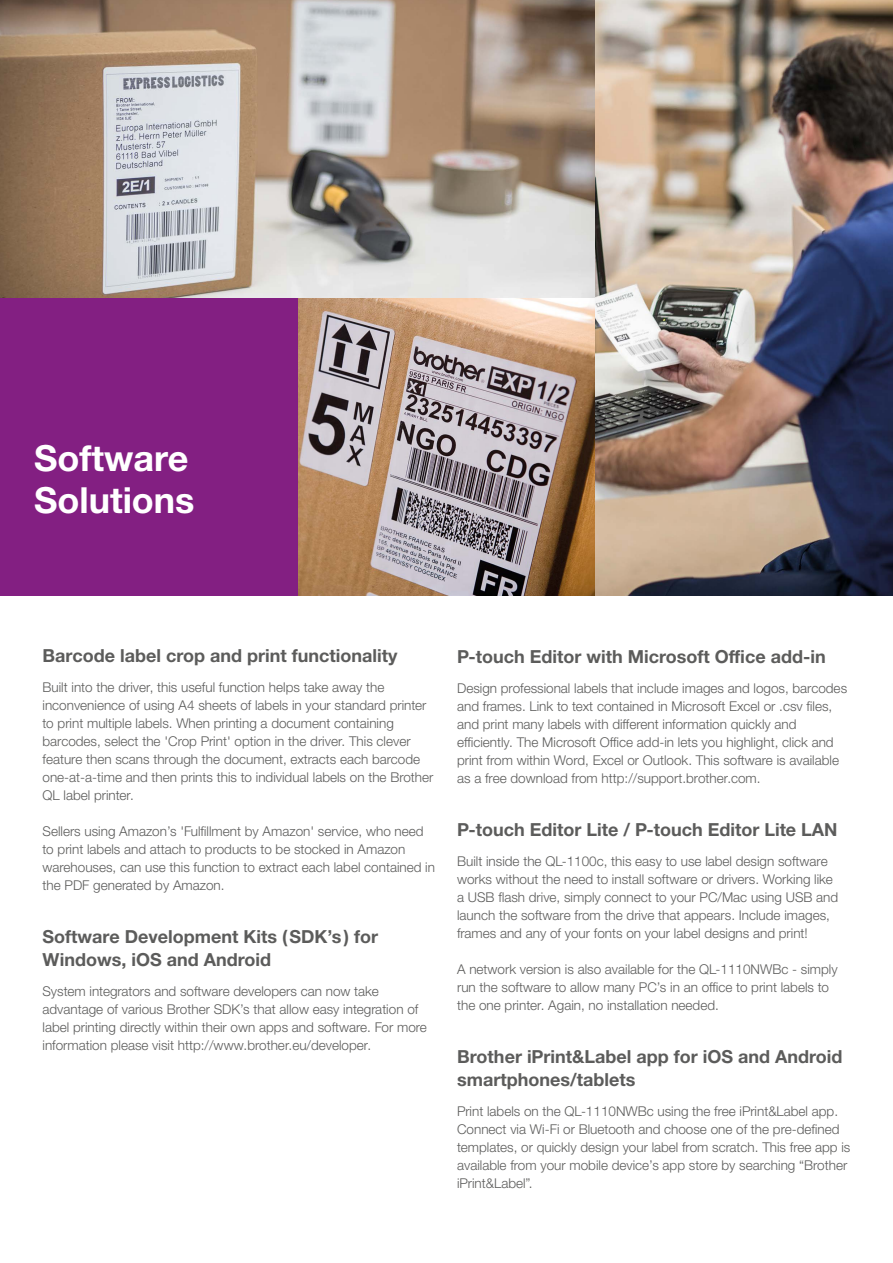
<style>
.page{position:relative;width:893px;height:1263px;background:#fff}
.page>*{position:absolute;margin:0;border:0;box-sizing:border-box;transform-origin:0 0}
.t1{font:700 36px/42px "Helvetica Neue LTW1 G";color:#fff}
.t2{font:700 18px/23px "Helvetica Neue LTW1 G";color:#5c5c5b}
.t3{font:300 13.5px/18px "Helvetica Neue LTW1 G";color:#5c5c5b}
</style>
<div class="page">
<img style="left:298px;top:298px;width:297px;height:297px">
<div style="left:0;top:298px;width:298px;height:297px;background:#831f82"></div>
<img style="left:0;top:0;width:595px;height:298px">
<img style="left:595px;top:0;width:298px;height:595px">
<h1 class="t1" style="left:34px;top:437px;width:162px">Software<br>Solutions</h1>
<h2 class="t2" style="left:43px;top:644px;width:356px">Barcode label crop and print functionality</h2>
<p class="t3" style="left:43px;top:678px;width:392px">Built into the driver, this useful function helps take away the inconvenience of using A4 sheets of labels in your standard printer to print multiple labels. When printing a document containing barcodes, select the 'Crop Print' option in the driver. This clever feature then scans through the document, extracts each barcode one-at-a-time and then prints this to individual labels on the Brother QL label printer.</p>
<p class="t3" style="left:43px;top:822px;width:394px">Sellers using Amazon’s 'Fulfillment by Amazon' service, who need to print labels and attach to products to be stocked in Amazon warehouses, can use this function to extract each label contained in the PDF generated by Amazon.</p>
<h2 class="t2" style="left:43px;top:925px;width:337px">Software Development Kits (SDK’s) for<br>Windows, iOS and Android</h2>
<p class="t3" style="left:43px;top:982px;width:386px">System integrators and software developers can now take advantage of various Brother SDK’s that allow easy integration of label printing directly within their own apps and software. For more information please visit http://www.brother.eu/developer.</p>
<h2 class="t2" style="left:457px;top:645px;width:370px">P-touch Editor with Microsoft Office add-in</h2>
<p class="t3" style="left:457px;top:679px;width:391px">Design professional labels that include images and logos, barcodes and frames. Link to text contained in Microsoft Excel or .csv files, and print many labels with different information quickly and efficiently. The Microsoft Office add-in lets you highlight, click and print from within Word, Excel or Outlook. This software is available as a free download from http://support.brother.com.</p>
<h2 class="t2" style="left:457px;top:818px;width:382px">P-touch Editor Lite / P-touch Editor Lite LAN</h2>
<p class="t3" style="left:457px;top:852px;width:383px">Built inside the QL-1100c, this easy to use label design software works without the need to install software or drivers. Working like a USB flash drive, simply connect to your PC/Mac using USB and launch the software from the drive that appears. Include images, frames and any of your fonts on your label designs and print!</p>
<p class="t3" style="left:457px;top:960px;width:382px">A network version is also available for the QL-1110NWBc - simply run the software to allow many PC’s in an office to print labels to the one printer. Again, no installation needed.</p>
<h2 class="t2" style="left:457px;top:1045px;width:387px">Brother iPrint&amp;Label app for iOS and Android smartphones/tablets</h2>
<p class="t3" style="left:457px;top:1102px;width:395px">Print labels on the QL-1110NWBc using the free iPrint&amp;Label app.<br>Connect via Wi-Fi or Bluetooth and choose one of the pre-defined templates, or quickly design your label from scratch. This free app is available from your mobile device’s app store by searching “Brother iPrint&amp;Label”.</p>
</div>
